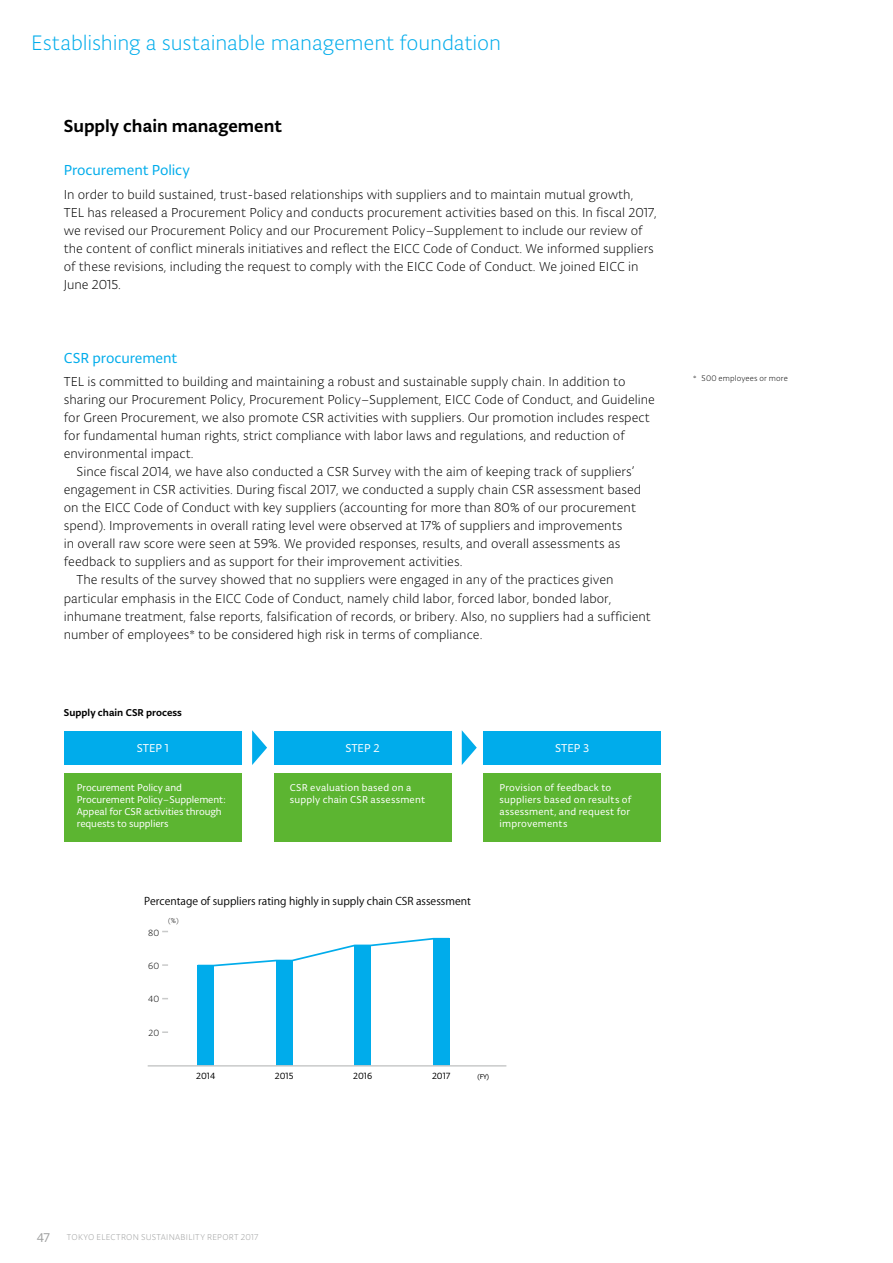
<style>
.page{position:relative;width:893px;height:1263px;background:#fff}
.page>*{position:absolute;margin:0;border:0;box-sizing:border-box;transform-origin:0 0}
.t1{font:300 22.35px "Typonine Sans";letter-spacing:-.005em;color:#00aceb}
.t2{font:500 18.6px "Typonine Sans";color:#000}
.t3{font:15.45px "Typonine Sans";letter-spacing:-.005em;color:#00aceb}
.t4{font:300 13.8px/18.1px "Typonine Sans";color:#000}
.t5{font:13.5px "Typonine Sans";color:#9fa0a0}
.t6{font:12.15px "Typonine Sans";color:#fff}
.t7{font:10.65px/12px "Typonine Sans";letter-spacing:.01em;color:#fff}
.t8{font:10.65px/12px "Typonine Sans";letter-spacing:-.01em;color:#fff}
.t9{font:10.65px "Axis Std Regular 90 ms RKSJ H";color:#000}
.t10{font:500 10.65px "Typonine Sans";color:#000}
.t11{font:9.6px "Typonine Sans";color:#000}
.t12{font:300 9.6px "Typonine Sans";color:#000}
.t13{font:300 9px "Typonine Sans";letter-spacing:.025em;color:#9fa0a0}
.t14{font:300 8.55px "Typonine Sans";letter-spacing:.015em;color:#000}
.t15{font:300 7.5px "Typonine Sans";color:#000}
.t16{font:7.35px "Typonine Sans";color:#000}
</style>
<div class="page">
<svg style="left:162px;top:1031px;width:6px;height:2px"></svg>
<svg style="left:162px;top:964px;width:6px;height:2px"></svg>
<div style="left:198px;top:965px;width:16px;height:101px;background:#00aceb"></div>
<div style="left:276px;top:960px;width:16px;height:106px;background:#00aceb"></div>
<div style="left:355px;top:945px;width:16px;height:121px;background:#00aceb"></div>
<div style="left:433px;top:938px;width:16px;height:128px;background:#00aceb"></div>
<svg style="left:197px;top:937px;width:253px;height:30px"></svg>
<hr style="left:148px;top:1065px;width:358px;height:1px;background:#c9caca">
<svg style="left:252px;top:730px;width:15px;height:35px"></svg>
<svg style="left:462px;top:730px;width:15px;height:35px"></svg>
<div style="left:64px;top:731px;width:178px;height:33px;background:#00aceb"></div>
<div style="left:274px;top:731px;width:177px;height:33px;background:#00aceb"></div>
<div style="left:483px;top:731px;width:178px;height:33px;background:#00aceb"></div>
<div style="left:64px;top:773px;width:178px;height:68px;background:#5cb531"></div>
<div style="left:274px;top:773px;width:177px;height:68px;background:#5cb531"></div>
<div style="left:483px;top:773px;width:178px;height:68px;background:#5cb531"></div>
<h1 class="t1" style="left:31px;top:30px;width:472px">Establishing a sustainable management foundation</h1>
<h2 class="t2" style="left:64px;top:115px;width:220px">Supply chain management</h2>
<p class="t3" style="left:64px;top:161px;width:128px">Procurement Policy</p>
<p class="t4" style="left:64px;top:185px;width:595px">In order to build sustained, trust-based relationships with suppliers and to maintain mutual growth, TEL has released a Procurement Policy and conducts procurement activities based on this. In fiscal 2017, we revised our Procurement Policy and our Procurement Policy–Supplement to include our review of the content of conflict minerals initiatives and reflect the EICC Code of Conduct. We informed suppliers of these revisions, including the request to comply with the EICC Code of Conduct. We joined EICC in June 2015.</p>
<p class="t3" style="left:64px;top:348px;width:115px">CSR procurement</p>
<p class="t4" style="left:64px;top:372px;width:563px">TEL is committed to building and maintaining a robust and sustainable supply chain. In addition to</p>
<p class="t4" style="left:64px;top:390px;width:593px">sharing our Procurement Policy, Procurement Policy–Supplement, EICC Code of Conduct, and Guideline</p>
<p class="t4" style="left:64px;top:408px;width:587px">for Green Procurement, we also promote CSR activities with suppliers. Our promotion includes respect</p>
<p class="t4" style="left:64px;top:426px;width:563px">for fundamental human rights, strict compliance with labor laws and regulations, and reduction of</p>
<p class="t4" style="left:64px;top:444px;width:131px">environmental impact.</p>
<p class="t4" style="left:77px;top:462px;width:559px">Since fiscal 2014, we have also conducted a CSR Survey with the aim of keeping track of suppliers’</p>
<p class="t4" style="left:64px;top:480px;width:579px">engagement in CSR activities. During fiscal 2017, we conducted a supply chain CSR assessment based</p>
<p class="t4" style="left:64px;top:498px;width:574px">on the EICC Code of Conduct with key suppliers (accounting for more than 80% of our procurement</p>
<p class="t4" style="left:64px;top:517px;width:560px">spend). Improvements in overall rating level were observed at 17% of suppliers and improvements</p>
<p class="t4" style="left:64px;top:535px;width:558px">in overall raw score were seen at 59%. We provided responses, results, and overall assessments as</p>
<p class="t4" style="left:64px;top:553px;width:400px">feedback to suppliers and as support for their improvement activities.</p>
<p class="t4" style="left:77px;top:571px;width:538px">The results of the survey showed that no suppliers were engaged in any of the practices given</p>
<p class="t4" style="left:64px;top:589px;width:549px">particular emphasis in the EICC Code of Conduct, namely child labor, forced labor, bonded labor,</p>
<p class="t4" style="left:64px;top:607px;width:589px">inhumane treatment, false reports, falsification of records, or bribery. Also, no suppliers had a sufficient</p>
<p class="t4" style="left:64px;top:625px;width:420px">number of employees* to be considered high risk in terms of compliance.</p>
<p class="t10" style="left:64px;top:706px;width:119px">Supply chain CSR process</p>
<p class="t6" style="left:137px;top:741px;width:34px">STEP 1</p>
<p class="t6" style="left:345px;top:741px;width:36px">STEP 2</p>
<p class="t6" style="left:555px;top:741px;width:36px">STEP 3</p>
<p class="t8" style="left:77px;top:781px;width:151px">Procurement Policy and<br>Procurement Policy–Supplement:<br>Appeal for CSR activities through requests to suppliers</p>
<p class="t7" style="left:290px;top:781px;width:137px">CSR evaluation based on a supply chain CSR assessment</p>
<p class="t7" style="left:499px;top:781px;width:134px">Provision of feedback to suppliers based on results of assessment, and request for improvements</p>
<p class="t9" style="left:144px;top:895px;width:328px">Percentage of suppliers rating highly in supply chain CSR assessment</p>
<p class="t12" style="left:148px;top:927px;width:13px">80</p>
<p class="t15" style="left:168px;top:916px;width:12px">(%)</p>
<p class="t12" style="left:148px;top:960px;width:13px">60</p>
<p class="t12" style="left:148px;top:994px;width:13px">40</p>
<p class="t12" style="left:149px;top:1027px;width:12px">20</p>
<p class="t11" style="left:196px;top:1070px;width:21px">2014</p>
<p class="t11" style="left:275px;top:1070px;width:20px">2015</p>
<p class="t11" style="left:353px;top:1070px;width:21px">2016</p>
<p class="t11" style="left:432px;top:1070px;width:20px">2017</p>
<p class="t16" style="left:477px;top:1072px;width:13px">(FY)</p>
<p class="t14" style="left:693px;top:373px;width:96px">* 500 employees or more</p>
<p class="t5" style="left:37px;top:1230px;width:14px">47</p>
<p class="t13" style="left:67px;top:1231px;width:193px">TOKYO ELECTRON SUSTAINABILITY REPORT 2017</p>
</div>
